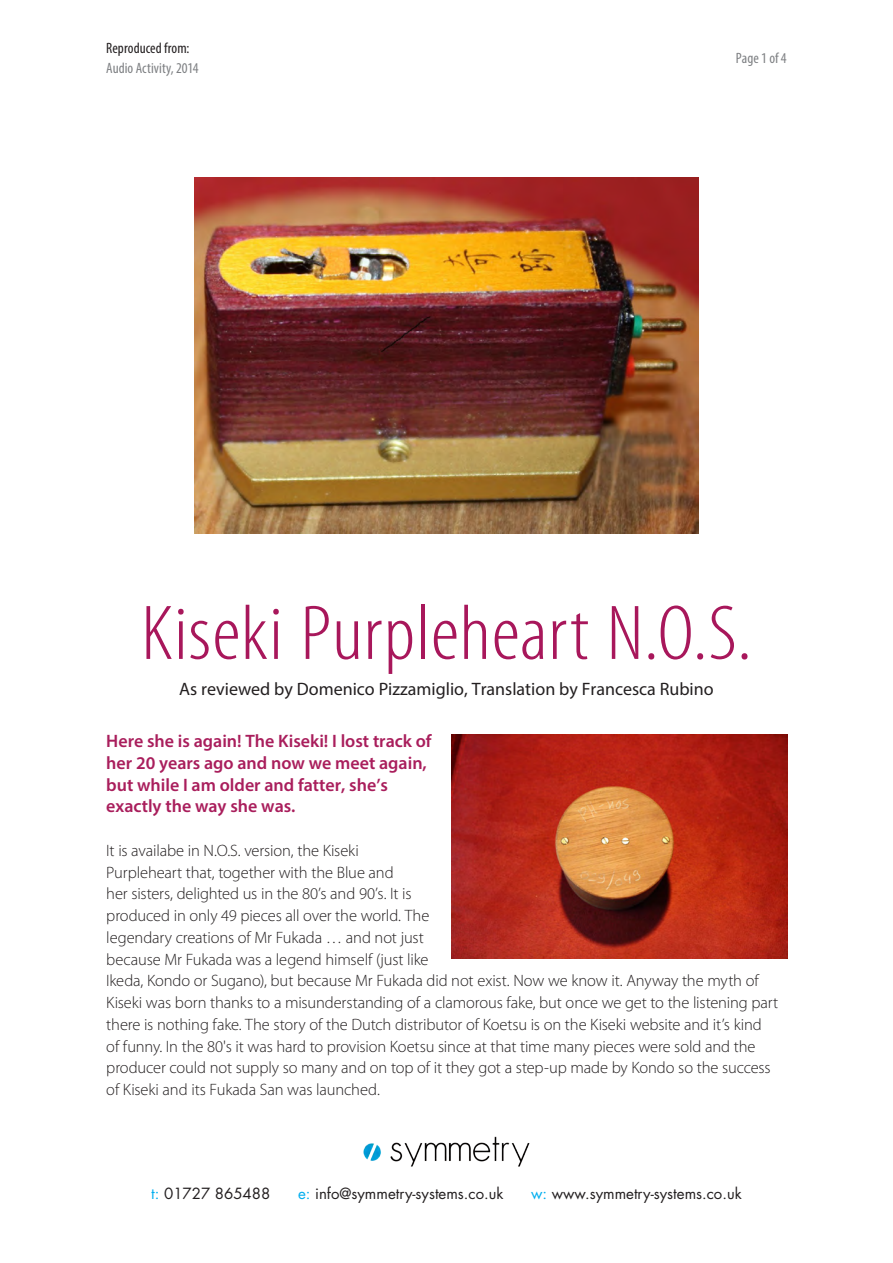
<style>
.page{position:relative;width:893px;height:1263px;background:#fff}
.page>*{position:absolute;margin:0;border:0;box-sizing:border-box;transform-origin:0 0}
.t1{font:300 condensed 78.3px "Myriad Pro";letter-spacing:.005em;color:#a8175b;scale:1.09 1}
.t2{font:600 18px/21.8px "Myriad Pro";color:#a91e5c}
.t3{font:18px "Myriad Pro";color:#231f20}
.t4{font:300 16.5px/21.8px "Myriad Pro";letter-spacing:-.01em;color:#231f20}
.t5{font:15px "Futura";color:#231f20}
.t6{font:condensed 15px "Myriad Pro";letter-spacing:.005em;color:#7e8083}
.t7{font:condensed 15px "Myriad Pro";letter-spacing:.005em;color:#231f20}
.s1{color:#00aeef}
</style>
<div class="page">
<img style="left:195px;top:177px;width:503px;height:357px">
<img style="left:452px;top:735px;width:336px;height:224px">
<img style="left:363px;top:1136px;width:167px;height:31px">
<p class="t7" style="left:106px;top:39px;width:85px">Reproduced from:</p>
<p class="t6" style="left:106px;top:59px;width:94px">Audio Activity, 2014</p>
<p class="t6" style="left:736px;top:49px;width:52px">Page 1 of 4</p>
<h1 class="t1" style="left:141px;top:587px;width:562px">Kiseki Purpleheart N.O.S.</h1>
<p class="t3" style="left:179px;top:678px;width:536px">As reviewed by Domenico Pizzamiglio, Translation by Francesca Rubino</p>
<p class="t2" style="left:106px;top:730px;width:327px">Here she is again! The Kiseki! I lost track of her 20 years ago and now we meet again, but while I am older and fatter, she’s exactly the way she was.</p>
<p class="t4" style="left:106px;top:839px;width:674px">It is availabe in N.O.S. version, the Kiseki<br>Purpleheart that, together with the Blue and<br>her sisters, delighted us in the 80’s and 90’s. It is<br>produced in only 49 pieces all over the world. The<br>legendary creations of Mr Fukada … and not just<br>because Mr Fukada was a legend himself (just like<br>Ikeda, Kondo or Sugano), but because Mr Fukada did not exist. Now we know it. Anyway the myth of Kiseki was born thanks to a misunderstanding of a clamorous fake, but once we get to the listening part there is nothing fake. The story of the Dutch distributor of Koetsu is on the Kiseki website and it’s kind of funny. In the 80's it was hard to provision Koetsu since at that time many pieces were sold and the producer could not supply so many and on top of it they got a step-up made by Kondo so the success of Kiseki and its Fukada San was launched.</p>
<p class="t5" style="left:151px;top:1184px;width:121px"><span class="s1">t:</span> 01727 865488</p>
<p class="t5" style="left:298px;top:1184px;width:207px"><span class="s1">e:</span> info@symmetry-systems.co.uk</p>
<p class="t5" style="left:531px;top:1184px;width:212px"><span class="s1">w:</span> www.symmetry-systems.co.uk</p>
</div>
